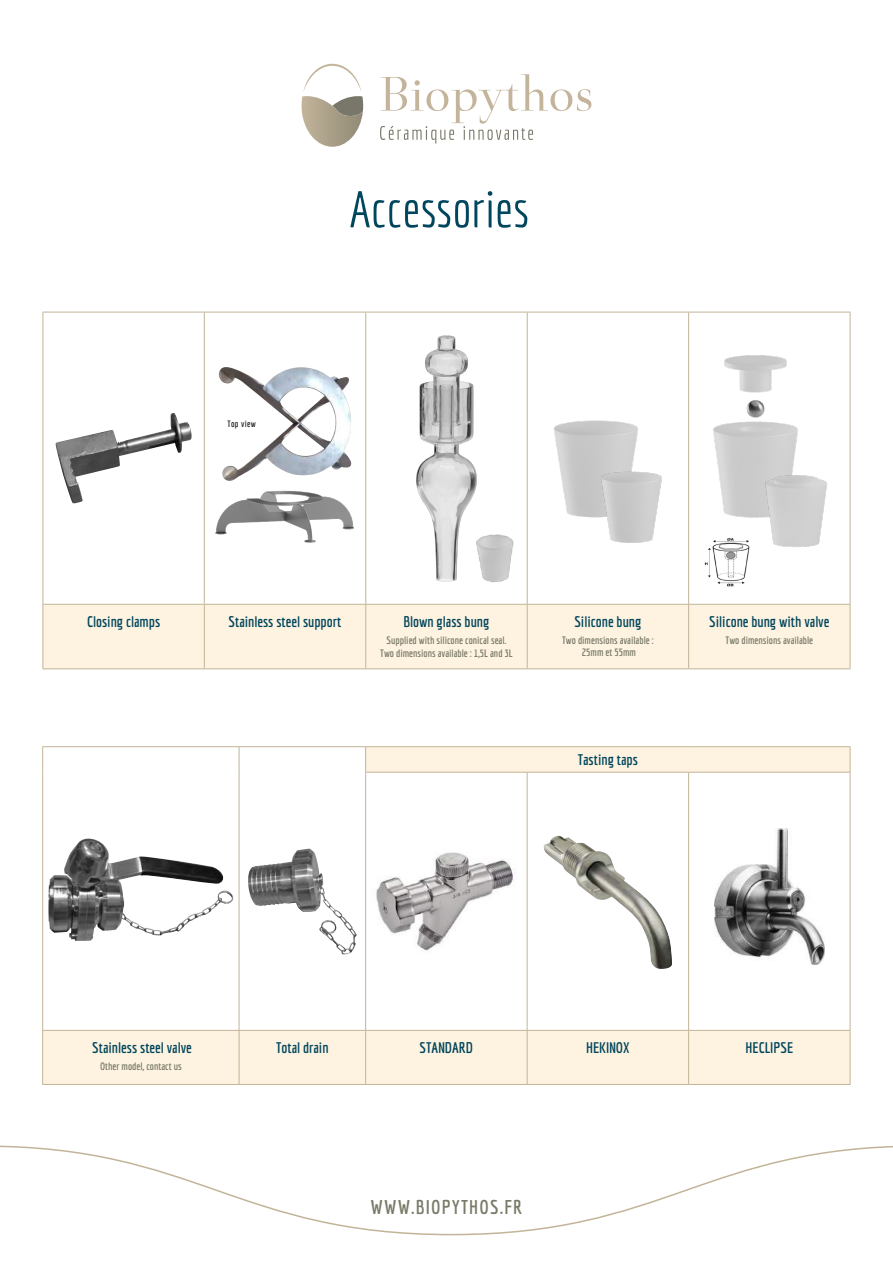
<style>
.page{position:relative;width:893px;height:1263px;background:#fff}
.page>*{position:absolute;margin:0;border:0;box-sizing:border-box;transform-origin:0 0}
.t1{font:50.25px "Economica";color:#01465d}
.t2{font:700 19.35px "Economica";letter-spacing:.06em;color:#7a7a6a}
.t3{font:700 15px "Economica";color:#01465d}
.t4{font:700 10.5px/12.6px "Economica";color:#7a7a6a;text-align:center}
.t5{font:700 9px "Economica";letter-spacing:.04em;color:#231f20}
</style>
<div class="page">
<svg style="left:0;top:1145px;width:893px;height:91px"></svg>
<svg style="left:302px;top:64px;width:61px;height:83px"></svg>
<svg style="left:380px;top:74px;width:211px;height:70px"></svg>
<svg style="left:43px;top:747px;width:807px;height:337px"></svg>
<hr style="left:42px;top:746px;width:197px;height:1px;background:#c2b498">
<svg style="left:42px;top:747px;width:1px;height:25px"></svg>
<hr style="left:239px;top:746px;width:127px;height:1px;background:#c2b498">
<svg style="left:239px;top:747px;width:1px;height:25px"></svg>
<hr style="left:366px;top:746px;width:161px;height:1px;background:#c2b498">
<svg style="left:365px;top:747px;width:1px;height:25px"></svg>
<hr style="left:527px;top:746px;width:162px;height:1px;background:#c2b498">
<hr style="left:689px;top:746px;width:161px;height:1px;background:#c2b498">
<svg style="left:850px;top:747px;width:1px;height:25px"></svg>
<hr style="left:42px;top:772px;width:1px;height:258px;background:#c2b498">
<hr style="left:239px;top:772px;width:1px;height:258px;background:#c2b498">
<hr style="left:365px;top:772px;width:162px;height:1px;background:#c2b498">
<hr style="left:365px;top:772px;width:1px;height:258px;background:#c2b498">
<hr style="left:527px;top:772px;width:162px;height:1px;background:#c2b498">
<hr style="left:527px;top:772px;width:1px;height:258px;background:#c2b498">
<hr style="left:689px;top:772px;width:161px;height:1px;background:#c2b498">
<hr style="left:688px;top:772px;width:1px;height:258px;background:#c2b498">
<hr style="left:850px;top:772px;width:1px;height:258px;background:#c2b498">
<hr style="left:42px;top:1030px;width:197px;height:1px;background:#c2b498">
<hr style="left:42px;top:1031px;width:1px;height:53px;background:#c2b498">
<hr style="left:239px;top:1030px;width:127px;height:1px;background:#c2b498">
<hr style="left:366px;top:1030px;width:161px;height:1px;background:#c2b498">
<hr style="left:527px;top:1030px;width:162px;height:1px;background:#c2b498">
<hr style="left:689px;top:1030px;width:161px;height:1px;background:#c2b498">
<hr style="left:688px;top:1031px;width:1px;height:53px;background:#c2b498">
<hr style="left:850px;top:1031px;width:1px;height:53px;background:#c2b498">
<hr style="left:42px;top:1084px;width:197px;height:1px;background:#c2b498">
<hr style="left:239px;top:1084px;width:127px;height:1px;background:#c2b498">
<hr style="left:366px;top:1084px;width:161px;height:1px;background:#c2b498">
<hr style="left:527px;top:1084px;width:162px;height:1px;background:#c2b498">
<hr style="left:689px;top:1084px;width:161px;height:1px;background:#c2b498">
<hr style="left:239px;top:1031px;width:1px;height:53px;background:#c2b498">
<hr style="left:365px;top:1031px;width:1px;height:53px;background:#c2b498">
<hr style="left:527px;top:1031px;width:1px;height:53px;background:#c2b498">
<img style="left:48px;top:839px;width:185px;height:102px">
<img style="left:248px;top:848px;width:109px;height:106px">
<img style="left:372px;top:846px;width:149px;height:110px">
<img style="left:544px;top:836px;width:128px;height:133px">
<img style="left:714px;top:828px;width:111px;height:136px">
<div style="left:44px;top:605px;width:806px;height:63px;background:#fef3e0"></div>
<hr style="left:204px;top:312px;width:1px;height:292px;background:#c2b498">
<hr style="left:365px;top:312px;width:1px;height:292px;background:#c2b498">
<hr style="left:527px;top:312px;width:1px;height:292px;background:#c2b498">
<hr style="left:688px;top:312px;width:1px;height:292px;background:#c2b498">
<hr style="left:43px;top:312px;width:161px;height:1px;background:#c2b498">
<hr style="left:43px;top:312px;width:1px;height:292px;background:#c2b498">
<hr style="left:204px;top:312px;width:162px;height:1px;background:#c2b498">
<hr style="left:366px;top:312px;width:161px;height:1px;background:#c2b498">
<hr style="left:527px;top:312px;width:162px;height:1px;background:#c2b498">
<hr style="left:689px;top:312px;width:161px;height:1px;background:#c2b498">
<hr style="left:850px;top:312px;width:1px;height:292px;background:#c2b498">
<hr style="left:43px;top:604px;width:161px;height:1px;background:#c2b498">
<hr style="left:43px;top:605px;width:1px;height:63px;background:#c2b498">
<hr style="left:204px;top:604px;width:162px;height:1px;background:#c2b498">
<hr style="left:366px;top:604px;width:161px;height:1px;background:#c2b498">
<hr style="left:527px;top:604px;width:162px;height:1px;background:#c2b498">
<hr style="left:689px;top:604px;width:161px;height:1px;background:#c2b498">
<hr style="left:850px;top:605px;width:1px;height:63px;background:#c2b498">
<hr style="left:43px;top:668px;width:161px;height:1px;background:#c2b498">
<hr style="left:204px;top:668px;width:162px;height:1px;background:#c2b498">
<hr style="left:366px;top:668px;width:161px;height:1px;background:#c2b498">
<hr style="left:527px;top:668px;width:162px;height:1px;background:#c2b498">
<hr style="left:689px;top:668px;width:161px;height:1px;background:#c2b498">
<hr style="left:204px;top:605px;width:1px;height:63px;background:#c2b498">
<hr style="left:365px;top:605px;width:1px;height:63px;background:#c2b498">
<hr style="left:527px;top:605px;width:1px;height:63px;background:#c2b498">
<hr style="left:688px;top:605px;width:1px;height:63px;background:#c2b498">
<img style="left:56px;top:413px;width:136px;height:90px">
<img style="left:218px;top:367px;width:134px;height:114px">
<img style="left:215px;top:490px;width:139px;height:53px">
<img style="left:416px;top:335px;width:61px;height:247px">
<img style="left:554px;top:420px;width:84px;height:98px">
<img style="left:600px;top:470px;width:62px;height:73px">
<img style="left:713px;top:355px;width:85px;height:163px">
<img style="left:761px;top:472px;width:66px;height:75px">
<img style="left:467px;top:529px;width:47px;height:53px">
<img style="left:704px;top:538px;width:46px;height:49px">
<h1 class="t1" style="left:349px;top:181px;width:182px">Accessories</h1>
<p class="t5" style="left:227px;top:419px;width:30px">Top view</p>
<p class="t3" style="left:87px;top:613px;width:75px">Closing clamps</p>
<p class="t3" style="left:229px;top:613px;width:115px">Stainless steel support</p>
<p class="t3" style="left:403px;top:613px;width:87px">Blown glass bung</p>
<p class="t4" style="left:380px;top:634px;width:134px">Supplied with silicone conical seal.<br>Two dimensions available : 1,5L and 3L</p>
<p class="t3" style="left:574px;top:613px;width:69px">Silicone bung</p>
<p class="t4" style="left:562px;top:634px;width:93px">Two dimensions available :<br>25mm et 55mm</p>
<p class="t3" style="left:578px;top:751px;width:62px">Tasting taps</p>
<p class="t3" style="left:709px;top:613px;width:122px">Silicone bung with valve</p>
<p class="t4" style="left:726px;top:634px;width:89px">Two dimensions available</p>
<p class="t3" style="left:92px;top:1039px;width:101px">Stainless steel valve</p>
<p class="t4" style="left:100px;top:1060px;width:83px">Other model, contact us</p>
<p class="t3" style="left:276px;top:1039px;width:54px">Total drain</p>
<p class="t3" style="left:420px;top:1039px;width:55px">STANDARD</p>
<p class="t3" style="left:586px;top:1039px;width:45px">HEKINOX</p>
<p class="t3" style="left:746px;top:1039px;width:49px">HECLIPSE</p>
<p class="t2" style="left:371px;top:1196px;width:153px">WWW.BIOPYTHOS.FR</p>
</div>
